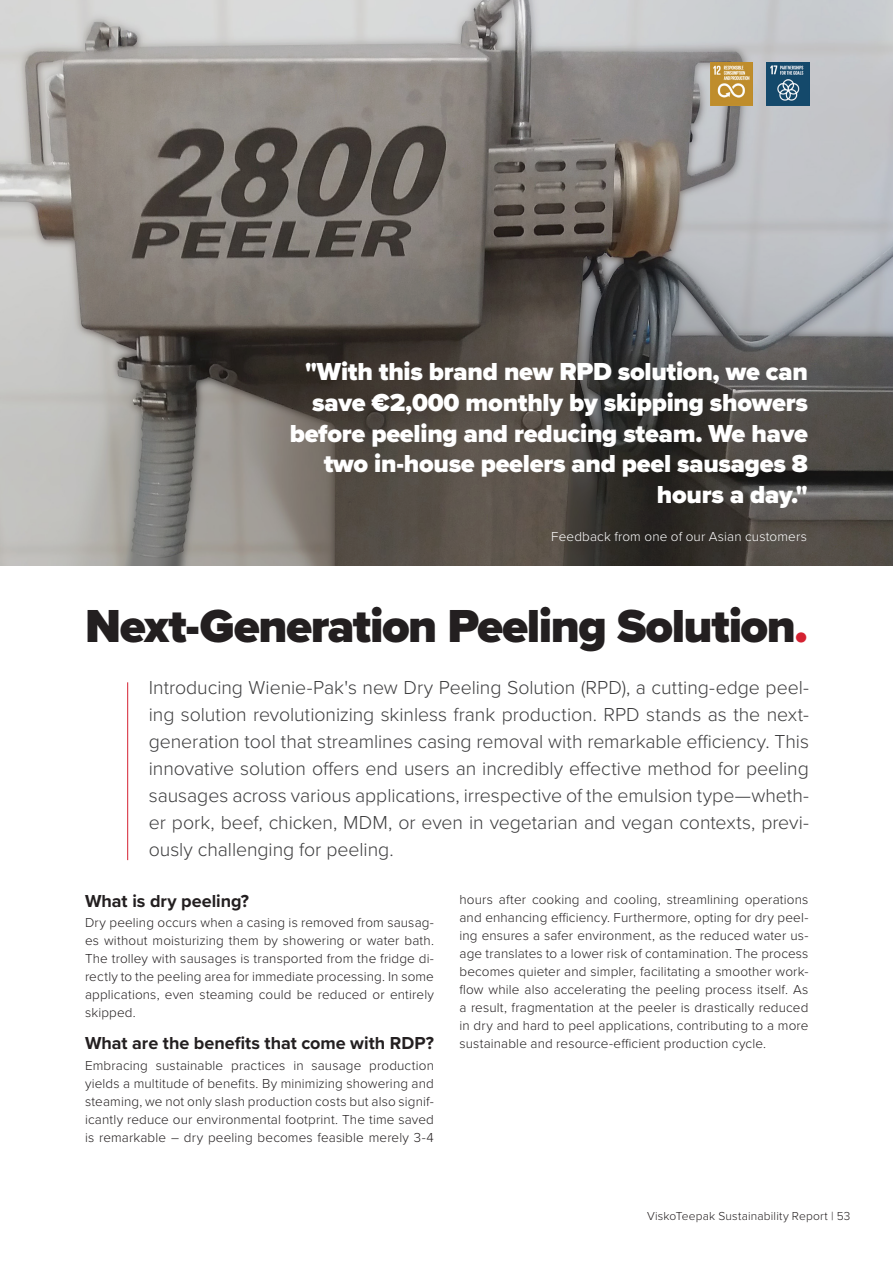
<style>
.page{position:relative;width:893px;height:1263px;background:#fff}
.page>*{position:absolute;margin:0;border:0;box-sizing:border-box;transform-origin:0 0}
.t1{font:900 48px "Proxima Nova";letter-spacing:-.03em;color:#231f20}
.t2{font:900 25.5px/30.8px "Proxima Nova";letter-spacing:-.01em;color:#fff;text-align:right}
.intro{font:300 19.5px/27px "Proxima Nova";letter-spacing:-.005em;color:#3e3e3f;text-align:justify}
.t3{font:700 18px "Proxima Nova";color:#231f20}
.bullets_insert{font:300 13.5px/18px "Proxima Nova";letter-spacing:.01em;color:#231f20;text-align:justify}
.bodytext{font:300 13.5px "Proxima Nova";letter-spacing:.01em;color:#fff}
.t4{font:300 12px "Proxima Nova";letter-spacing:.015em;color:#231f20}
.s1{color:#d42131}
</style>
<div class="page">
<svg style="left:0;top:0;width:893px;height:566px;background:#807c79"></svg>
<img style="left:710px;top:63px;width:43px;height:42px">
<img style="left:766px;top:63px;width:43px;height:42px">
<hr style="left:127px;top:682px;width:1px;height:178px;background:#d42131">
<p class="t2" style="left:290px;top:356px;width:520px">"With this brand new RPD solution, we can save €2,000 monthly by skipping showers before peeling and reducing steam. We have two in-house peelers and peel sausages 8 hours a day."</p>
<p class="bodytext" style="left:551px;top:527px;width:257px">Feedback from one of our Asian customers</p>
<h1 class="t1" style="left:85px;top:590px;width:724px">Next-Generation Peeling Solution<span class="s1">.</span></h1>
<p class="intro" style="left:149px;top:673px;width:662px">Introducing Wienie-Pak's new Dry Peeling Solution (RPD), a cutting-edge peel&shy;ing solution revolutionizing skinless frank production. RPD stands as the next&shy;generation tool that streamlines casing removal with remarkable efficiency. This innovative solution offers end users an incredibly effective method for peeling sausages across various applications, irrespective of the emulsion type—wheth&shy;er pork, beef, chicken, MDM, or even in vegetarian and vegan contexts, previ&shy;ously challenging for peeling.</p>
<h3 class="t3" style="left:85px;top:888px;width:166px">What is dry peeling?</h3>
<p class="bullets_insert" style="left:85px;top:913px;width:350px">Dry peeling occurs when a casing is removed from sausag&shy;es without moisturizing them by showering or water bath.<br>The trolley with sausages is transported from the fridge di&shy;rectly to the peeling area for immediate processing. In some applications, even steaming could be reduced or entirely skipped.</p>
<h3 class="t3" style="left:85px;top:1030px;width:350px">What are the benefits that come with RDP?</h3>
<p class="bullets_insert" style="left:85px;top:1055px;width:350px">Embracing sustainable practices in sausage production yields a multitude of benefits. By minimizing showering and steaming, we not only slash production costs but also signif&shy;icantly reduce our environmental footprint. The time saved is remarkable – dry peeling becomes feasible merely 3-4</p>
<p class="bullets_insert" style="left:459px;top:889px;width:350px">hours after cooking and cooling, streamlining operations and enhancing efficiency. Furthermore, opting for dry peel&shy;ing ensures a safer environment, as the reduced water us&shy;age translates to a lower risk of contamination. The process becomes quieter and simpler, facilitating a smoother work&shy;flow while also accelerating the peeling process itself. As a result, fragmentation at the peeler is drastically reduced in dry and hard to peel applications, contributing to a more sustainable and resource-efficient production cycle.</p>
<p class="t4" style="left:647px;top:1206px;width:205px">ViskoTeepak Sustainability Report | 53</p>
</div>
